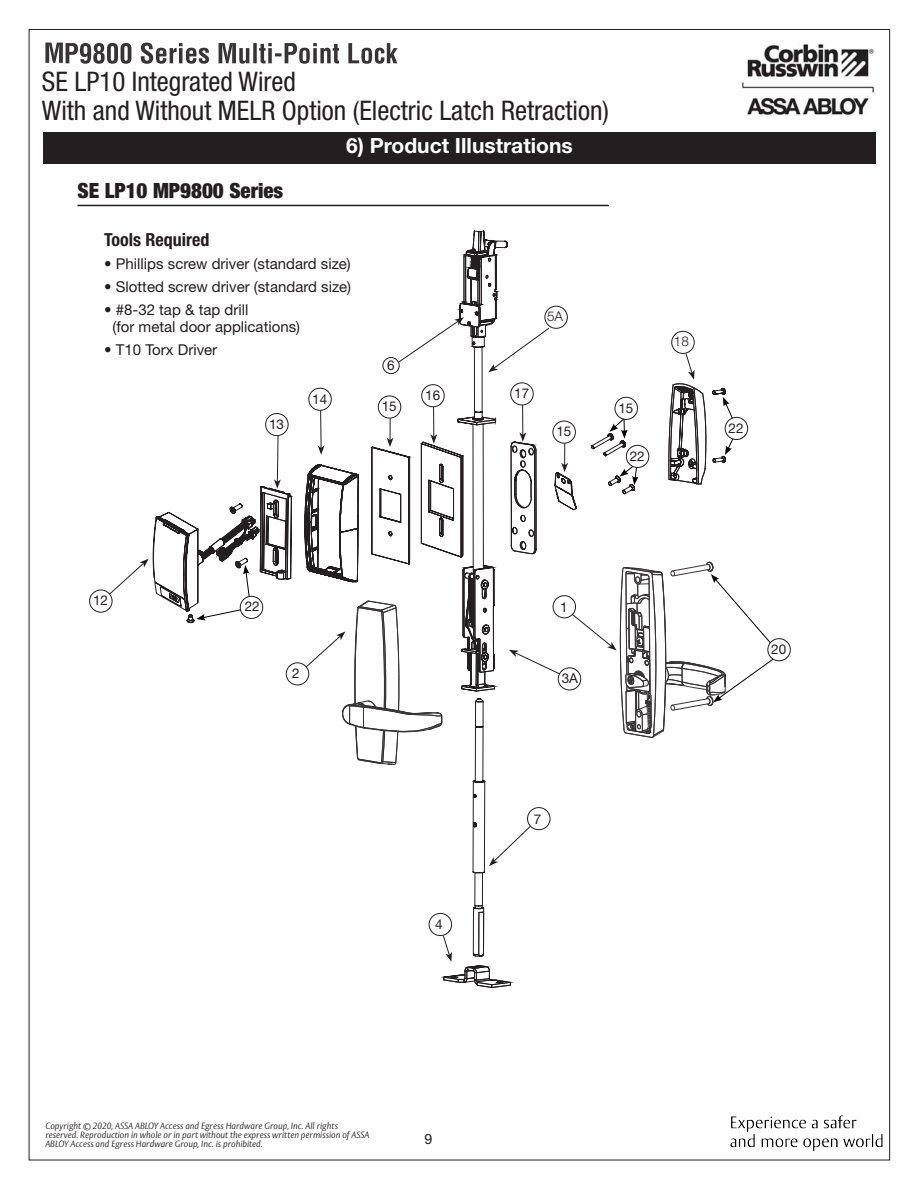
<style>
.page{position:relative;width:918px;height:1188px;background:#fff}
.page>*{position:absolute;margin:0;border:0;box-sizing:border-box;transform-origin:0 0}
.t1{font:condensed 27px/28.5px "Helvetica Neue";color:#231f20}
.t2{font:700 21px "Helvetica Neue";color:#fff}
.t3{font:900 condensed 21px "Helvetica Neue";color:#231f20}
.t4{font:700 condensed 18px "Helvetica Neue";color:#231f20}
.t5{font:15px/16.5px "Helvetica Neue";color:#231f20}
.t6{font:14.25px "Helvetica Neue";color:#231f20}
.t7{font:13.5px "Helvetica Neue";color:#231f20}
.t8{font:300 13.5px "Helvetica Neue";color:#231f20}
.t9{font:italic 300 9px/9px "ASSA Vesta";color:#231f20}
</style>
<div class="page">
<img style="left:742px;top:44px;width:132px;height:73px">
<svg style="left:45px;top:43px;width:86px;height:21px"></svg>
<svg style="left:253px;top:43px;width:4px;height:20px"></svg>
<svg style="left:141px;top:43px;width:68px;height:21px"></svg>
<svg style="left:219px;top:43px;width:30px;height:21px"></svg>
<svg style="left:259px;top:43px;width:80px;height:21px"></svg>
<svg style="left:348px;top:43px;width:49px;height:21px"></svg>
<img style="left:730px;top:1115px;width:153px;height:36px">
<hr style="left:77px;top:205px;width:532px;height:1px;background:#231f20">
<div style="left:286px;top:663px;width:23px;height:22px;border:1px solid #231f20;border-radius:50%"></div>
<div style="left:89px;top:590px;width:23px;height:22px;border:1px solid #231f20;border-radius:50%"></div>
<div style="left:265px;top:413px;width:23px;height:23px;border:1px solid #231f20;border-radius:50%"></div>
<div style="left:768px;top:638px;width:23px;height:23px;border:1px solid #231f20;border-radius:50%"></div>
<div style="left:43px;top:132px;width:833px;height:32px;background:#231f20"></div>
<svg style="left:299px;top:230px;width:475px;height:758px"></svg>
<svg style="left:108px;top:435px;width:185px;height:188px"></svg>
<h1 class="t1" style="left:42px;top:68px;width:569px">SE LP10 Integrated Wired<br>With and Without MELR Option (Electric Latch Retraction)</h1>
<h2 class="t2" style="left:346px;top:132px;width:228px">6) Product Illustrations</h2>
<h2 class="t3" style="left:77px;top:178px;width:207px">SE LP10 MP9800 Series</h2>
<h3 class="t4" style="left:104px;top:229px;width:107px">Tools Required</h3>
<h3 class="t5" style="left:104px;top:256px;width:248px">• Phillips screw driver (standard size)</h3>
<h3 class="t5" style="left:104px;top:279px;width:248px">• Slotted screw driver (standard size)</h3>
<h3 class="t5" style="left:113px;top:302px;width:189px;text-indent:-8px">• #8-32 tap &amp; tap drill<br>(for metal door applications)</h3>
<h3 class="t5" style="left:104px;top:341px;width:115px">• T10 Torx Driver</h3>
<h3 class="t7" style="left:269px;top:416px;width:17px">13</h3>
<h3 class="t7" style="left:312px;top:391px;width:17px">14</h3>
<h3 class="t7" style="left:387px;top:357px;width:9px">6</h3>
<h3 class="t7" style="left:382px;top:398px;width:17px">15</h3>
<h3 class="t8" style="left:547px;top:308px;width:18px">5A</h3>
<h3 class="t7" style="left:425px;top:387px;width:17px">16</h3>
<h3 class="t7" style="left:514px;top:385px;width:17px">17</h3>
<h3 class="t7" style="left:556px;top:424px;width:17px">15</h3>
<h3 class="t7" style="left:618px;top:400px;width:17px">15</h3>
<h3 class="t7" style="left:630px;top:448px;width:17px">22</h3>
<h3 class="t8" style="left:674px;top:333px;width:17px">18</h3>
<h3 class="t7" style="left:729px;top:420px;width:17px">22</h3>
<h3 class="t7" style="left:93px;top:593px;width:17px">12</h3>
<h3 class="t7" style="left:245px;top:598px;width:17px">22</h3>
<h3 class="t7" style="left:292px;top:665px;width:9px">2</h3>
<h3 class="t7" style="left:435px;top:916px;width:9px">4</h3>
<h3 class="t7" style="left:560px;top:599px;width:9px">1</h3>
<h3 class="t7" style="left:562px;top:670px;width:18px">3A</h3>
<h3 class="t7" style="left:534px;top:811px;width:9px">7</h3>
<h3 class="t7" style="left:771px;top:641px;width:17px">20</h3>
<p class="t9" style="left:45px;top:1121px;width:325px">Copyright © 2020, ASSA ABLOY Access and Egress Hardware Group, Inc. All rights reserved. Reproduction in whole or in part without the express written permission of ASSA<br>ABLOY Access and Egress Hardware Group, Inc. is prohibited.</p>
<h3 class="t6" style="left:425px;top:1131px;width:9px">9</h3>
</div>
